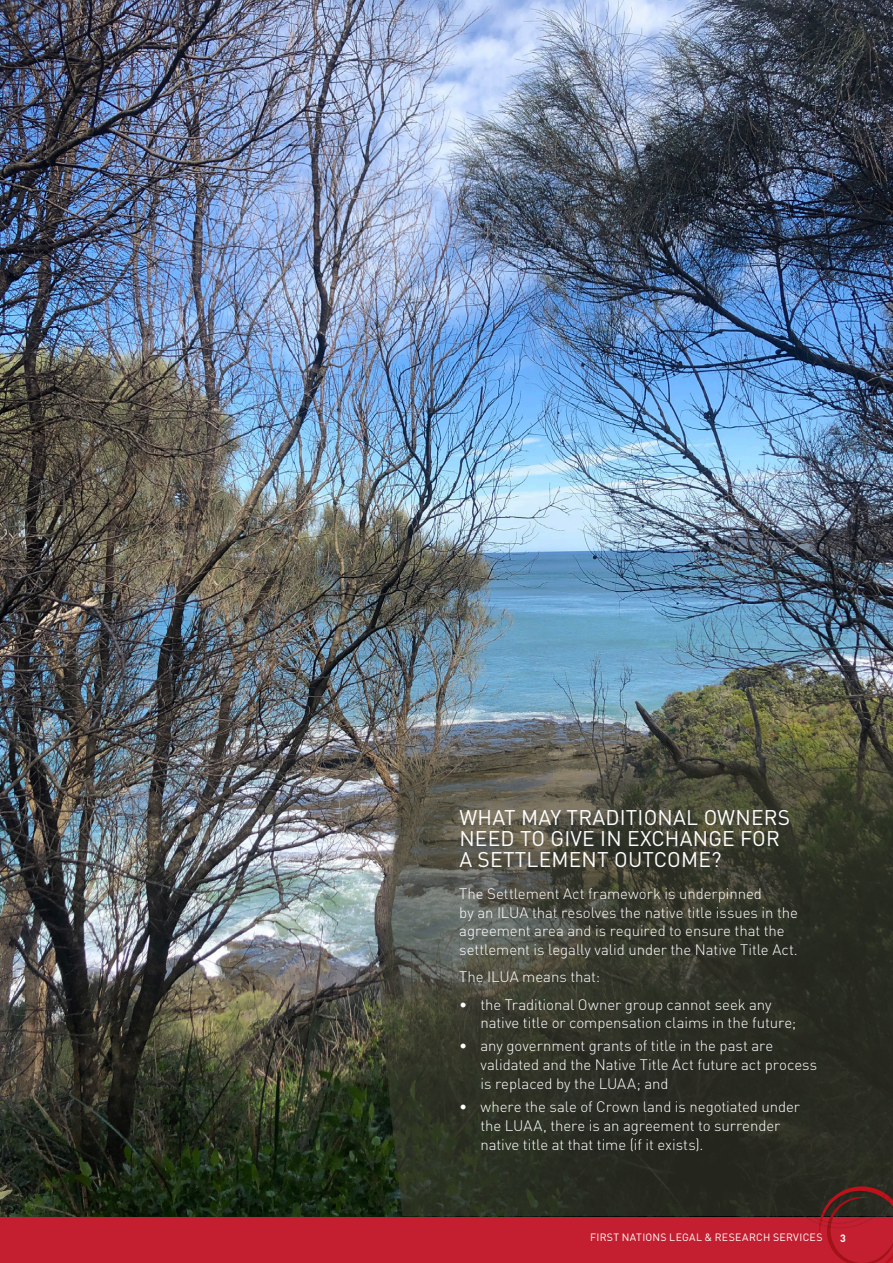
<style>
.page{position:relative;width:893px;height:1263px;background:#fff}
.page>*{position:absolute;margin:0;border:0;box-sizing:border-box;transform-origin:0 0}
.H3_-_14_14pt_Light{font:21px/21px "DINOT";letter-spacing:.01em;color:#fff}
.Body_Text_Plain{font:300 15px/18.8px "DINOT";letter-spacing:-.005em;color:#fff}
.Body_-_dot__no_space{font:300 15px/18.8px "DINOT";letter-spacing:-.005em;color:#fff}
.Body_-_DOT_points{font:300 15px/18.8px "DINOT";letter-spacing:-.005em;color:#fff}
.t1{font:10.5px "DINOT";letter-spacing:.03em;color:#fff}
.t2{font:700 10.5px "DINOT";color:#fff}
</style>
<div class="page">
<img style="left:0;top:0;width:893px;height:1217px">
<svg style="left:376px;top:680px;width:517px;height:536px;background:#42453b"></svg>
<div style="left:0;top:1217px;width:893px;height:46px;background:#c41f30"></div>
<svg style="left:783px;top:1110px;width:110px;height:153px"></svg>
<p class="H3_-_14_14pt_Light" style="left:459px;top:807px;width:332px">WHAT MAY TRADITIONAL OWNERS<br>NEED TO GIVE IN EXCHANGE FOR<br>A SETTLEMENT OUTCOME?</p>
<p class="Body_Text_Plain" style="left:459px;top:884px;width:340px">The Settlement Act framework is underpinned<br>by an ILUA that resolves the native title issues in the agreement area and is required to ensure that the settlement is legally valid under the Native Title Act.</p>
<p class="Body_Text_Plain" style="left:459px;top:967px;width:142px">The ILUA means that:</p>
<p class="Body_-_dot__no_space" style="left:480px;top:995px;width:317px;text-indent:-21px">• the Traditional Owner group cannot seek any native title or compensation claims in the future;</p>
<p class="Body_-_dot__no_space" style="left:480px;top:1036px;width:338px;text-indent:-21px">• any government grants of title in the past are validated and the Native Title Act future act process is replaced by the LUAA; and</p>
<p class="Body_-_DOT_points" style="left:480px;top:1097px;width:321px;text-indent:-21px">• where the sale of Crown land is negotiated under the LUAA, there is an agreement to surrender native title at that time (if it exists).</p>
<p class="t1" style="left:590px;top:1231px;width:234px">FIRST NATIONS LEGAL &amp; RESEARCH SERVICES</p>
<p class="t2" style="left:840px;top:1231px;width:7px">3</p>
</div>
